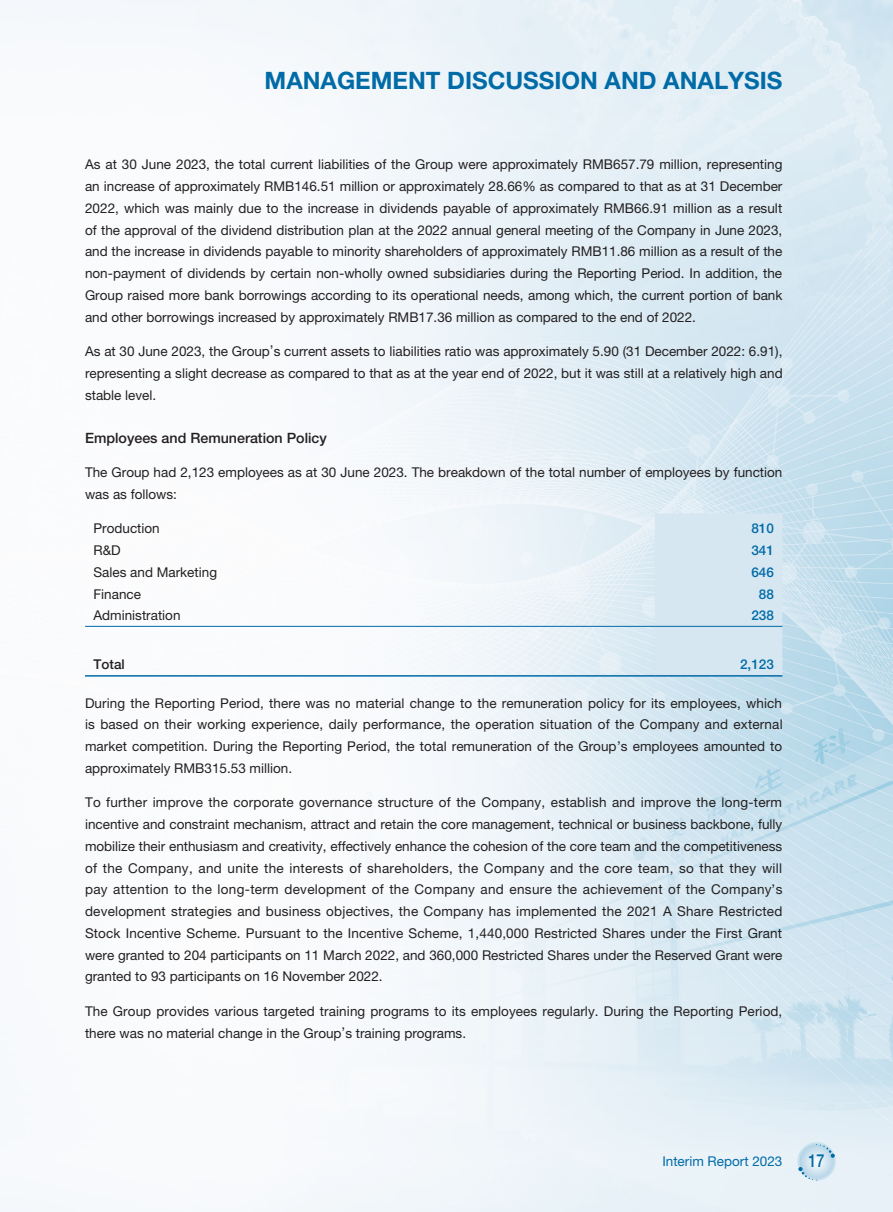
<style>
.page{position:relative;width:893px;height:1212px;background:#fff}
.page>*{position:absolute;margin:0;border:0;box-sizing:border-box;transform-origin:0 0}
.t1{font:700 24px "Helvetica Neue LT Std";color:#006ba7}
.t2{font:500 18px "Helvetica Neue LT Std";color:#006ba7;scale:.8 1}
.t3{font:500 14.25px "Helvetica Neue LT Std";color:#231f20}
.t4{font:13.5px/21.8px "Helvetica Neue LT Std";color:#231f20;text-align:justify}
.t5{font:500 13.5px "Helvetica Neue LT Std";color:#006ba7}
.t6{font:13.5px "Helvetica Neue LT Std";color:#006ba7}
.t7{font:500 13.5px "Helvetica Neue LT Std";color:#231f20}
</style>
<div class="page">
<img style="left:0;top:0;width:893px;height:1212px">
<svg style="left:797px;top:1142px;width:39px;height:38px"></svg>
<svg style="left:799px;top:1144px;width:35px;height:34px"></svg>
<svg style="left:816px;top:1144px;width:19px;height:14px"></svg>
<svg style="left:798px;top:1167px;width:19px;height:13px"></svg>
<div style="left:655px;top:513px;width:127px;height:162px;background:#d6e7f2"></div>
<hr style="left:85px;top:626px;width:570px;height:1px;background:#006ba7">
<hr style="left:655px;top:626px;width:127px;height:1px;background:#006ba7">
<hr style="left:85px;top:675px;width:570px;height:2px;background:#006ba7">
<hr style="left:655px;top:675px;width:127px;height:2px;background:#006ba7">
<h1 class="t1" style="left:265px;top:66px;width:519px">MANAGEMENT DISCUSSION AND ANALYSIS</h1>
<p class="t4" style="left:85px;top:154px;width:699px">As at 30 June 2023, the total current liabilities of the Group were approximately RMB657.79 million, representing an increase of approximately RMB146.51 million or approximately 28.66% as compared to that as at 31 December 2022, which was mainly due to the increase in dividends payable of approximately RMB66.91 million as a result of the approval of the dividend distribution plan at the 2022 annual general meeting of the Company in June 2023, and the increase in dividends payable to minority shareholders of approximately RMB11.86 million as a result of the non-payment of dividends by certain non-wholly owned subsidiaries during the Reporting Period. In addition, the Group raised more bank borrowings according to its operational needs, among which, the current portion of bank and other borrowings increased by approximately RMB17.36 million as compared to the end of 2022.</p>
<p class="t4" style="left:85px;top:340px;width:699px">As at 30 June 2023, the Group’s current assets to liabilities ratio was approximately 5.90 (31 December 2022: 6.91), representing a slight decrease as compared to that as at the year end of 2022, but it was still at a relatively high and stable level.</p>
<p class="t3" style="left:85px;top:429px;width:243px">Employees and Remuneration Policy</p>
<p class="t4" style="left:85px;top:461px;width:699px">The Group had 2,123 employees as at 30 June 2023. The breakdown of the total number of employees by function was as follows:</p>
<p class="t4" style="left:94px;top:518px;width:68px">Production</p>
<p class="t5" style="left:751px;top:521px;width:24px">810</p>
<p class="t4" style="left:94px;top:539px;width:29px">R&amp;D</p>
<p class="t5" style="left:751px;top:542px;width:24px">341</p>
<p class="t4" style="left:94px;top:561px;width:125px">Sales and Marketing</p>
<p class="t5" style="left:751px;top:564px;width:24px">646</p>
<p class="t4" style="left:94px;top:583px;width:49px">Finance</p>
<p class="t5" style="left:759px;top:586px;width:17px">88</p>
<p class="t4" style="left:94px;top:605px;width:89px">Administration</p>
<p class="t5" style="left:751px;top:608px;width:24px">238</p>
<p class="t7" style="left:94px;top:656px;width:33px">Total</p>
<p class="t5" style="left:740px;top:656px;width:35px">2,123</p>
<p class="t4" style="left:85px;top:692px;width:699px">During the Reporting Period, there was no material change to the remuneration policy for its employees, which is based on their working experience, daily performance, the operation situation of the Company and external market competition. During the Reporting Period, the total remuneration of the Group’s employees amounted to approximately RMB315.53 million.</p>
<p class="t4" style="left:85px;top:791px;width:699px">To further improve the corporate governance structure of the Company, establish and improve the long-term incentive and constraint mechanism, attract and retain the core management, technical or business backbone, fully mobilize their enthusiasm and creativity, effectively enhance the cohesion of the core team and the competitiveness of the Company, and unite the interests of shareholders, the Company and the core team, so that they will pay attention to the long-term development of the Company and ensure the achievement of the Company’s development strategies and business objectives, the Company has implemented the 2021 A Share Restricted Stock Incentive Scheme. Pursuant to the Incentive Scheme, 1,440,000 Restricted Shares under the First Grant were granted to 204 participants on 11 March 2022, and 360,000 Restricted Shares under the Reserved Grant were granted to 93 participants on 16 November 2022.</p>
<p class="t4" style="left:85px;top:1000px;width:699px">The Group provides various targeted training programs to its employees regularly. During the Reporting Period, there was no material change in the Group’s training programs.</p>
<p class="t6" style="left:662px;top:1153px;width:122px">Interim Report 2023</p>
<h2 class="t2" style="left:809px;top:1150px;width:22px">17</h2>
</div>
